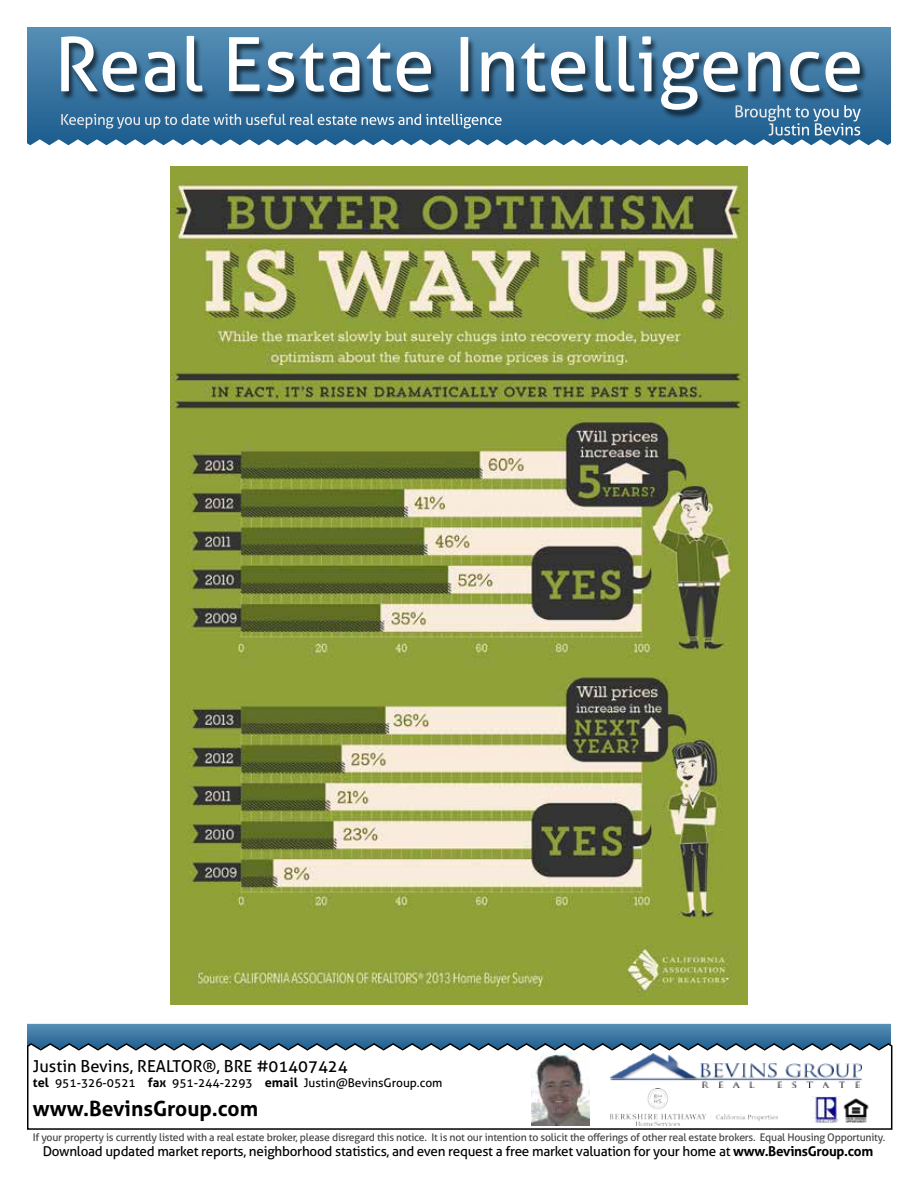
<style>
.page{position:relative;width:918px;height:1188px;background:#fff}
.page>*{position:absolute;margin:0;border:0;box-sizing:border-box;transform-origin:0 0}
.t1{font:75px "Aller";letter-spacing:.01em;color:#fff}
.t2{font:700 21px "Aller";color:#000}
.t3{font:16.5px "Aller";color:#000}
.t4{font:16.5px/18px "Aller";letter-spacing:-.02em;color:#fff;text-align:right}
.t5{font:15px "Aller";letter-spacing:-.02em;color:#fff}
.t6{font:13.5px "Aller";letter-spacing:-.02em;color:#000}
.t7{font:12px "Aller";color:#000}
.t8{font:10.5px "Aller";letter-spacing:-.02em;color:#414042}
.s1{font-weight:700;font-size:12.75px}
.s2{font-weight:700}
</style>
<div class="page">
<svg style="left:27px;top:1024px;width:864px;height:17px;background:#447ea8"></svg>
<svg style="left:27px;top:27px;width:864px;height:118px;background:#407aa4"></svg>
<div style="left:60px;top:37px;width:808px;height:83px;background:#000;opacity:.61"></div>
<svg style="left:27px;top:1041px;width:866px;height:89px"></svg>
<img style="left:611px;top:1088px;width:167px;height:37px">
<img style="left:611px;top:1054px;width:251px;height:33px">
<img style="left:531px;top:1053px;width:58px;height:73px">
<img style="left:841px;top:1098px;width:32px;height:25px">
<img style="left:812px;top:1096px;width:29px;height:27px">
<img style="left:170px;top:166px;width:578px;height:838px">
<h1 class="t1" style="left:54px;top:19px;width:811px">Real Estate Intelligence</h1>
<h3 class="t5" style="left:60px;top:110px;width:444px">Keeping you up to date with useful real estate news and intelligence</h3>
<h3 class="t4" style="left:734px;top:102px;width:128px">Brought to you by<br>Justin Bevins</h3>
<h3 class="t3" style="left:33px;top:1056px;width:316px">Justin Bevins, REALTOR®, BRE #01407424</h3>
<p class="t7" style="left:33px;top:1076px;width:411px"><span class="s1">tel</span> 951-326-0521 <span class="s1">fax</span> 951-244-2293 <span class="s1">email</span> Justin@BevinsGroup.com</p>
<h2 class="t2" style="left:33px;top:1096px;width:227px">www.BevinsGroup.com</h2>
<p class="t8" style="left:33px;top:1131px;width:854px">If your property is currently listed with a real estate broker, please disregard this notice. It is not our intention to solicit the offerings of other real estate brokers. Equal Housing Opportunity.</p>
<p class="t6" style="left:43px;top:1143px;width:832px">Download updated market reports, neighborhood statistics, and even request a free market valuation for your home at <span class="s2">www.BevinsGroup.com</span></p>
</div>
